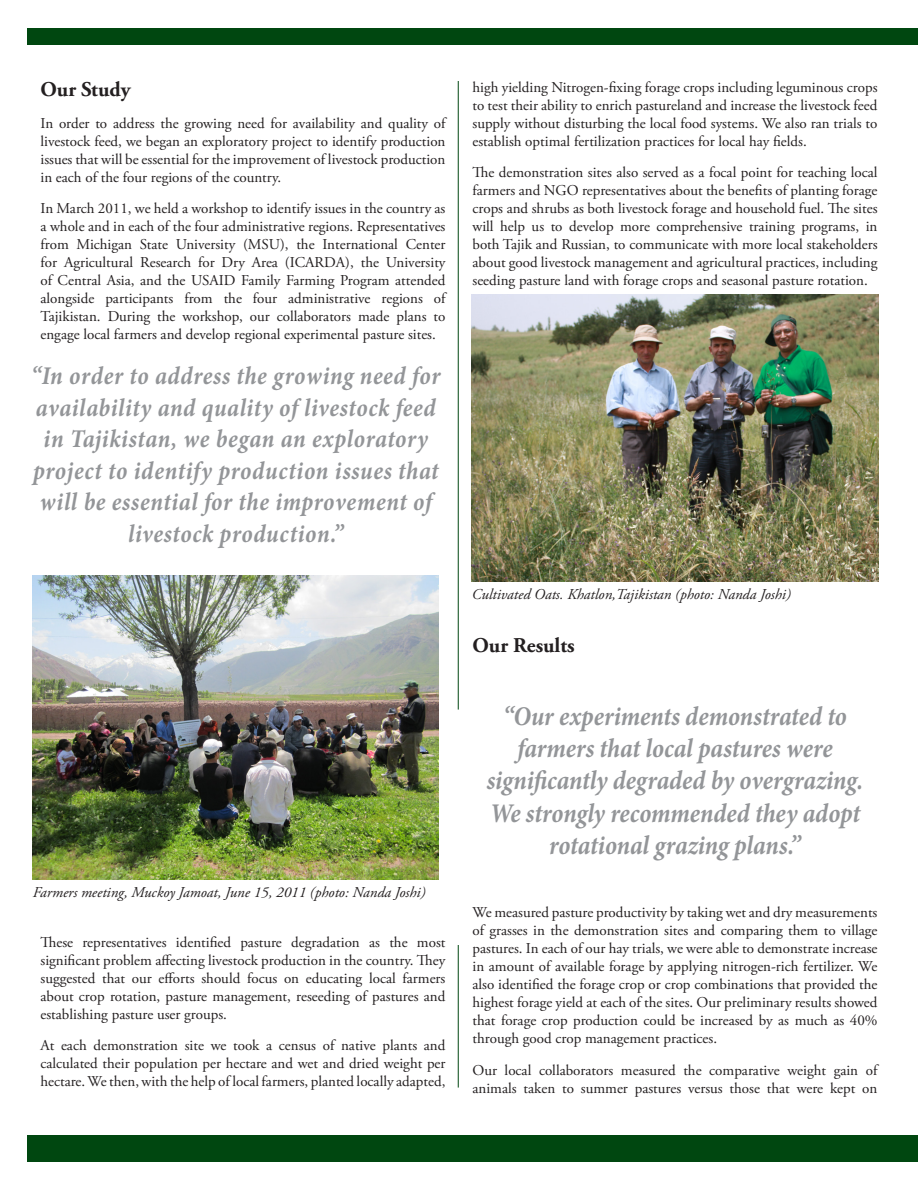
<style>
.page{position:relative;width:918px;height:1188px;background:#fff}
.page>*{position:absolute;margin:0;border:0;box-sizing:border-box;transform-origin:0 0}
.t1{font:italic 700 27px/32.4px "Minion Pro";letter-spacing:-.005em;color:#939598;text-align:center;scale:.9 1}
.t2{font:italic 700 25.5px/31.5px "Minion Pro";letter-spacing:.025em;color:#939598;text-align:center;scale:.9 1}
.t3{font:700 21px "Adobe Garamond Pro";color:#231f20}
.t4{font:15px/18px "Adobe Garamond Pro";color:#231f20;text-align:justify}
.t5{font:italic 15px "Adobe Garamond Pro";color:#231f20}
</style>
<div class="page">
<div style="left:28px;top:1135px;width:890px;height:27px;background:#004710"></div>
<div style="left:28px;top:28px;width:890px;height:16px;background:#004710"></div>
<hr style="left:458px;top:81px;width:1px;height:629px;background:#004710">
<img style="left:472px;top:294px;width:406px;height:288px">
<hr style="left:458px;top:945px;width:1px;height:143px;background:#004710">
<img style="left:33px;top:575px;width:406px;height:305px">
<p class="t3" style="left:40px;top:77px;width:92px">Our Study</p>
<p class="t4" style="left:40px;top:115px;width:407px">In order to address the growing need for availability and quality of livestock feed, we began an exploratory project to identify production issues that will be essential for the improvement of livestock production in each of the four regions of the country.</p>
<p class="t4" style="left:40px;top:200px;width:407px">In March 2011, we held a workshop to identify issues in the country as a whole and in each of the four administrative regions. Representatives from Michigan State University (MSU), the International Center for Agricultural Research for Dry Area (ICARDA), the University of Central Asia, and the USAID Family Farming Program attended alongside participants from the four administrative regions of Tajikistan. During the workshop, our collaborators made plans to engage local farmers and develop regional experimental pasture sites.</p>
<p class="t2" style="left:31px;top:360px;width:456px">“In order to address the growing need for availability and quality of livestock feed in Tajikistan, we began an exploratory project to identify production issues that will be essential for the improvement of livestock production.”</p>
<p class="t5" style="left:33px;top:884px;width:394px">Farmers meeting, Muckoy Jamoat, June 15, 2011 (photo: Nanda Joshi)</p>
<p class="t4" style="left:40px;top:934px;width:406px">These representatives identified pasture degradation as the most significant problem affecting livestock production in the country. They suggested that our efforts should focus on educating local farmers about crop rotation, pasture management, reseeding of pastures and establishing pasture user groups.</p>
<p class="t4" style="left:40px;top:1037px;width:407px">At each demonstration site we took a census of native plants and calculated their population per hectare and wet and dried weight per hectare. We then, with the help of local farmers, planted locally adapted,</p>
<p class="t4" style="left:472px;top:79px;width:407px">high yielding Nitrogen-fixing forage crops including leguminous crops to test their ability to enrich pastureland and increase the livestock feed supply without disturbing the local food systems. We also ran trials to establish optimal fertilization practices for local hay fields.</p>
<p class="t4" style="left:472px;top:164px;width:407px">The demonstration sites also served as a focal point for teaching local farmers and NGO representatives about the benefits of planting forage crops and shrubs as both livestock forage and household fuel. The sites will help us to develop more comprehensive training programs, in both Tajik and Russian, to communicate with more local stakeholders about good livestock management and agricultural practices, including seeding pasture land with forage crops and seasonal pasture rotation.</p>
<p class="t5" style="left:472px;top:585px;width:320px">Cultivated Oats. Khatlon,Tajikistan (photo: Nanda Joshi)</p>
<p class="t3" style="left:472px;top:633px;width:104px">Our Results</p>
<p class="t1" style="left:503px;top:699px;width:384px">“Our experiments demonstrated to farmers that local pastures were</p>
<p class="t1" style="left:487px;top:764px;width:420px">significantly degraded by overgrazing.<br>We strongly recommended they adopt rotational grazing plans.”</p>
<p class="t4" style="left:472px;top:904px;width:407px">We measured pasture productivity by taking wet and dry measurements of grasses in the demonstration sites and comparing them to village pastures. In each of our hay trials, we were able to demonstrate increase in amount of available forage by applying nitrogen-rich fertilizer. We also identified the forage crop or crop combinations that provided the highest forage yield at each of the sites. Our preliminary results showed that forage crop production could be increased by as much as 40% through good crop management practices.</p>
<p class="t4" style="left:472px;top:1061px;width:406px">Our local collaborators measured the comparative weight gain of animals taken to summer pastures versus those that were kept on</p>
</div>
